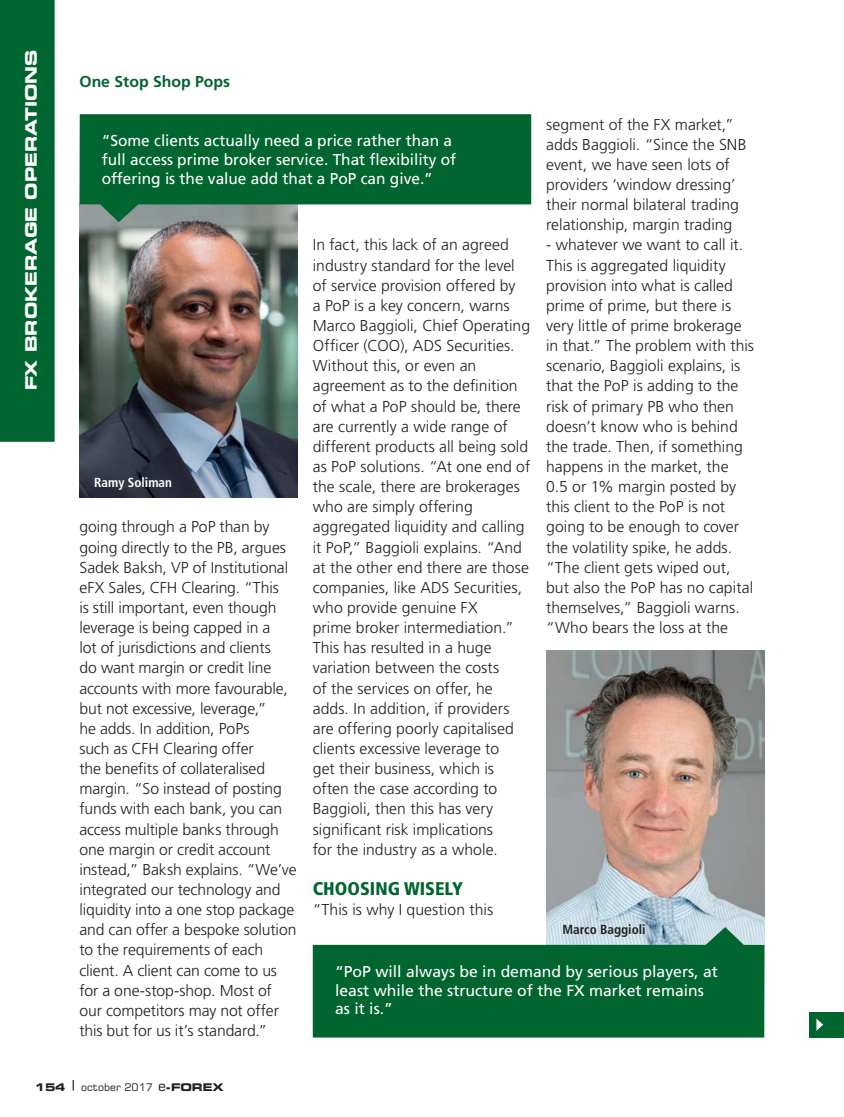
<style>
.page{position:relative;width:844px;height:1117px;background:#fff}
.page>*{position:absolute;margin:0;border:0;box-sizing:border-box;transform-origin:0 0}
.Paragraph_Title{font:900 condensed 18.38px "Frutiger";color:#00652e}
.Body_text{font:300 15.75px/20.1px "Frutiger";color:#231f20}
.t1{font:15.75px/18.9px "Frutiger";color:#fff}
.Section_title{font:700 expanded 15.75px "Square 721 BT";color:#fff}
.Body_text-2{font:700 15.75px "Frutiger";color:#00652e}
.Photo_name{font:700 condensed 13.12px "Frutiger";color:#231f20}
.Photo_name-2{font:700 condensed 13.12px "Frutiger";color:#fff}
.t2{font:10.5px "Square 721 BT";color:#231f20}
.s1{font-weight:700;font-stretch:expanded}
.s2{font-size:14px}
</style>
<div class="page">
<div style="left:0;top:0;width:55px;height:441px;background:#00652e"></div>
<div style="left:809px;top:1011px;width:34px;height:26px;background:#00652e"></div>
<svg style="left:816px;top:1018px;width:7px;height:12px"></svg>
<img style="left:546px;top:650px;width:218px;height:276px">
<svg style="left:313px;top:926px;width:451px;height:111px;background:#257b4e"></svg>
<img style="left:79px;top:222px;width:219px;height:275px">
<svg style="left:79px;top:114px;width:452px;height:108px;background:#217648"></svg>
<p class="Section_title" style="left:22px;top:390px;width:342px;rotate:-90deg">FX BROKERAGE OPERATIONS</p>
<p class="Body_text-2" style="left:79px;top:72px;width:152px">One Stop Shop Pops</p>
<p class="Body_text" style="left:546px;top:114px;width:202px">segment of the FX market,” adds Baggioli. “Since the SNB event, we have seen lots of providers ‘window dressing’ their normal bilateral trading relationship, margin trading</p>
<p class="Body_text" style="left:546px;top:235px;width:209px">- whatever we want to call it.<br>This is aggregated liquidity provision into what is called prime of prime, but there is very little of prime brokerage in that.” The problem with this scenario, Baggioli explains, is that the PoP is adding to the risk of primary PB who then doesn’t know who is behind the trade. Then, if something happens in the market, the<br>0.5 or 1% margin posted by this client to the PoP is not going to be enough to cover the volatility spike, he adds. “The client gets wiped out, but also the PoP has no capital themselves,” Baggioli warns. “Who bears the loss at the</p>
<p class="t1" style="left:102px;top:131px;width:356px">“Some clients actually need a price rather than a full access prime broker service. That flexibility of offering is the value add that a PoP can give.”</p>
<p class="Body_text" style="left:313px;top:235px;width:219px">In fact, this lack of an agreed industry standard for the level of service provision offered by<br>a PoP is a key concern, warns<br>Marco Baggioli, Chief Operating<br>Officer (COO), ADS Securities.<br>Without this, or even an agreement as to the definition of what a PoP should be, there are currently a wide range of different products all being sold as PoP solutions. “At one end of the scale, there are brokerages who are simply offering aggregated liquidity and calling it PoP,” Baggioli explains. “And at the other end there are those companies, like ADS Securities, who provide genuine FX<br>prime broker intermediation.”<br>This has resulted in a huge variation between the costs<br>of the services on offer, he adds. In addition, if providers are offering poorly capitalised clients excessive leverage to<br>get their business, which is often the case according to<br>Baggioli, then this has very significant risk implications<br>for the industry as a whole.</p>
<p class="Paragraph_Title" style="left:313px;top:877px;width:152px">CHOOSING WISELY</p>
<p class="Body_text" style="left:313px;top:899px;width:182px">“This is why I question this</p>
<p class="Photo_name-2" style="left:94px;top:474px;width:79px">Ramy Soliman</p>
<p class="Body_text" style="left:79px;top:517px;width:218px">going through a PoP than by going directly to the PB, argues<br>Sadek Baksh, VP of Institutional eFX Sales, CFH Clearing. “This<br>is still important, even though leverage is being capped in a<br>lot of jurisdictions and clients<br>do want margin or credit line accounts with more favourable, but not excessive, leverage,”<br>he adds. In addition, PoPs<br>such as CFH Clearing offer<br>the benefits of collateralised margin. “So instead of posting funds with each bank, you can access multiple banks through one margin or credit account instead,” Baksh explains. “We’ve integrated our technology and liquidity into a one stop package and can offer a bespoke solution to the requirements of each client. A client can come to us for a one-stop-shop. Most of our competitors may not offer this but for us it’s standard.”</p>
<p class="Photo_name" style="left:562px;top:921px;width:85px">Marco Baggioli</p>
<p class="t1" style="left:335px;top:961px;width:384px">“PoP will always be in demand by serious players, at least while the structure of the FX market remains as it is.”</p>
<p class="t2" style="left:35px;top:1080px;width:190px"><span class="s1">154 </span><sup>|</sup> october 2017 <span class="s2">e</span><span class="s1">-FOREX</span></p>
</div>
